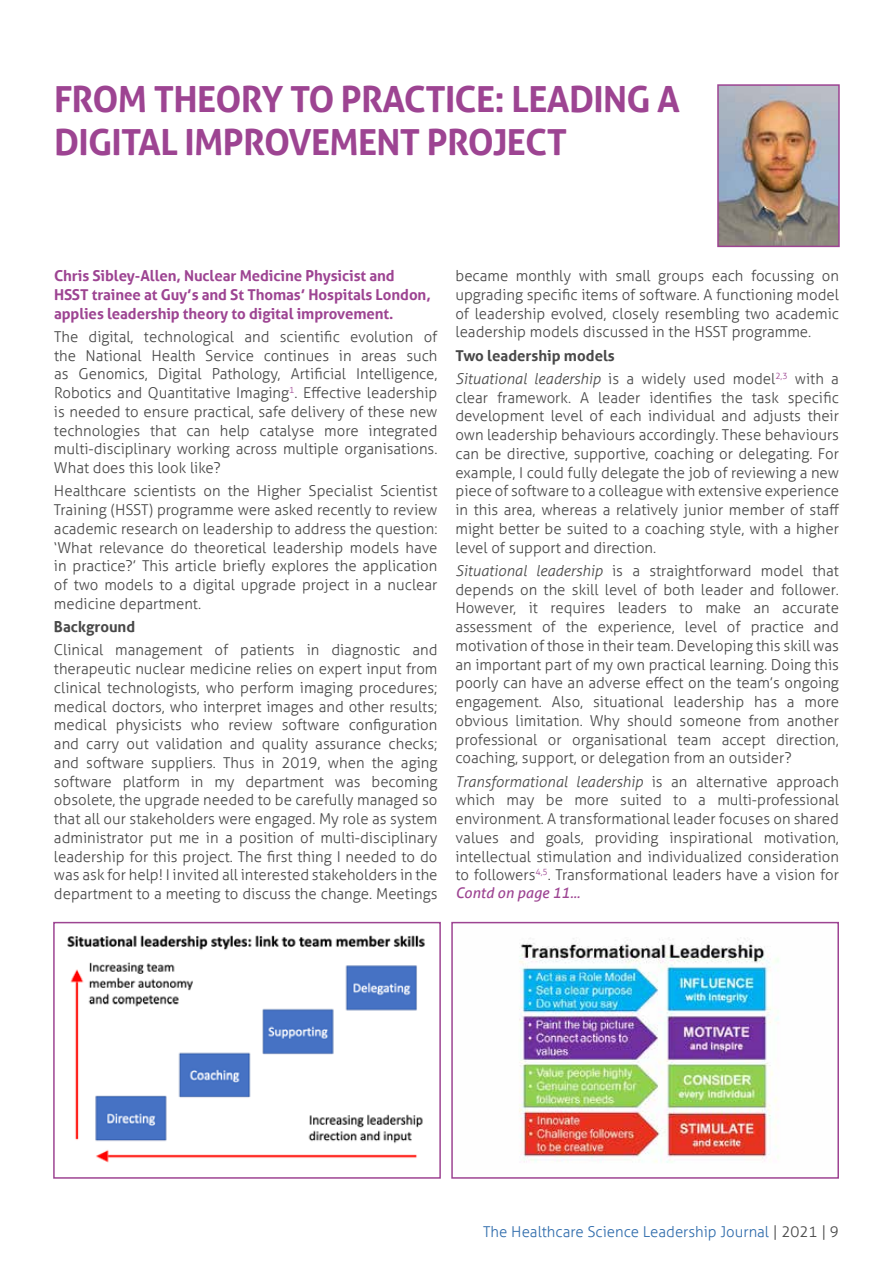
<style>
.page{position:relative;width:893px;height:1263px;background:#fff}
.page>*{position:absolute;margin:0;border:0;box-sizing:border-box;transform-origin:0 0}
.t1{font:700 36px/43.2px "Aller";letter-spacing:-.02em;color:#9d4492}
.t2{font:300 15px/18.8px "Aller";color:#484848;text-align:justify}
.t3{font:700 15px/18.8px "Aller";letter-spacing:-.005em;color:#9d4492}
.t4{font:300 15px "Aller";color:#326ead}
.t5{font:700 15px "Aller";color:#484848}
.t6{font:italic 14.7px "Aller";color:#9d4492}
.s1{font-weight:700}
.s2{font-style:italic}
.s3{color:#484848}
</style>
<div class="page">
<img style="left:720px;top:87px;width:117px;height:157px">
<div style="left:717px;top:84px;width:123px;height:163px;border:2px solid #9d4492"></div>
<img style="left:67px;top:935px;width:358px;height:228px">
<div style="left:53px;top:922px;width:388px;height:257px;border:2px solid #9d4492"></div>
<img style="left:519px;top:937px;width:260px;height:226px">
<div style="left:451px;top:922px;width:388px;height:257px;border:2px solid #9d4492"></div>
<h1 class="t1" style="left:54px;top:77px;width:627px">FROM THEORY TO PRACTICE: LEADING A<br>DIGITAL IMPROVEMENT PROJECT</h1>
<p class="t3" style="left:54px;top:266px;width:378px">Chris Sibley-Allen, Nuclear Medicine Physicist and<br>HSST trainee at Guy’s and St Thomas’ Hospitals London, applies leadership theory to digital improvement.</p>
<p class="t2" style="left:54px;top:327px;width:385px">The digital, technological and scientific evolution of the National Health Service continues in areas such as Genomics, Digital Pathology, Artificial Intelligence, Robotics and Quantitative Imaging<sup>1</sup>. Effective leadership is needed to ensure practical, safe delivery of these new technologies that can help catalyse more integrated multi-disciplinary working across multiple organisations.<br>What does this look like?</p>
<p class="t2" style="left:54px;top:482px;width:385px">Healthcare scientists on the Higher Specialist Scientist Training (HSST) programme were asked recently to review academic research on leadership to address the question: ‘What relevance do theoretical leadership models have in practice?’ This article briefly explores the application of two models to a digital upgrade project in a nuclear medicine department.</p>
<p class="t5" style="left:54px;top:617px;width:83px">Background</p>
<p class="t2" style="left:54px;top:641px;width:385px">Clinical management of patients in diagnostic and therapeutic nuclear medicine relies on expert input from clinical technologists, who perform imaging procedures; medical doctors, who interpret images and other results; medical physicists who review software configuration and carry out validation and quality assurance checks; and software suppliers. Thus in 2019, when the aging software platform in my department was becoming obsolete, the upgrade needed to be carefully managed so that all our stakeholders were engaged. My role as system administrator put me in a position of multi-disciplinary leadership for this project. The first thing I needed to do was ask for help! I invited all interested stakeholders in the department to a meeting to discuss the change. Meetings</p>
<p class="t2" style="left:455px;top:266px;width:385px">became monthly with small groups each focussing on upgrading specific items of software. A functioning model of leadership evolved, closely resembling two academic leadership models discussed in the HSST programme.</p>
<p class="t2" style="left:455px;top:344px;width:385px;line-height:23.2px"><span class="s1">Two leadership models<br></span><span class="s2">Situational leadership</span> is a widely used model<sup>2,3</sup> with a</p>
<p class="t2" style="left:455px;top:388px;width:385px">clear framework. A leader identifies the task specific development level of each individual and adjusts their own leadership behaviours accordingly. These behaviours can be directive, supportive, coaching or delegating. For example, I could fully delegate the job of reviewing a new piece of software to a colleague with extensive experience in this area, whereas a relatively junior member of staff might better be suited to a coaching style, with a higher level of support and direction.</p>
<p class="t2" style="left:455px;top:561px;width:385px"><span class="s2">Situational leadership</span> is a straightforward model that depends on the skill level of both leader and follower.<br>However, it requires leaders to make an accurate assessment of the experience, level of practice and motivation of those in their team. Developing this skill was an important part of my own practical learning. Doing this poorly can have an adverse effect on the team’s ongoing engagement. Also, situational leadership has a more obvious limitation. Why should someone from another professional or organisational team accept direction, coaching, support, or delegation from an outsider?</p>
<p class="t2" style="left:455px;top:772px;width:385px"><span class="s2">Transformational leadership</span> is an alternative approach which may be more suited to a multi-professional environment. A transformational leader focuses on shared values and goals, providing inspirational motivation, intellectual stimulation and individualized consideration to followers<sup>4,5</sup>. Transformational leaders have a vision for</p>
<p class="t6" style="left:455px;top:884px;width:126px">Contd on page 11...</p>
<p class="t4" style="left:483px;top:1222px;width:357px">The Healthcare Science Leadership Journal <span class="s3">| 2021 | 9</span></p>
</div>
